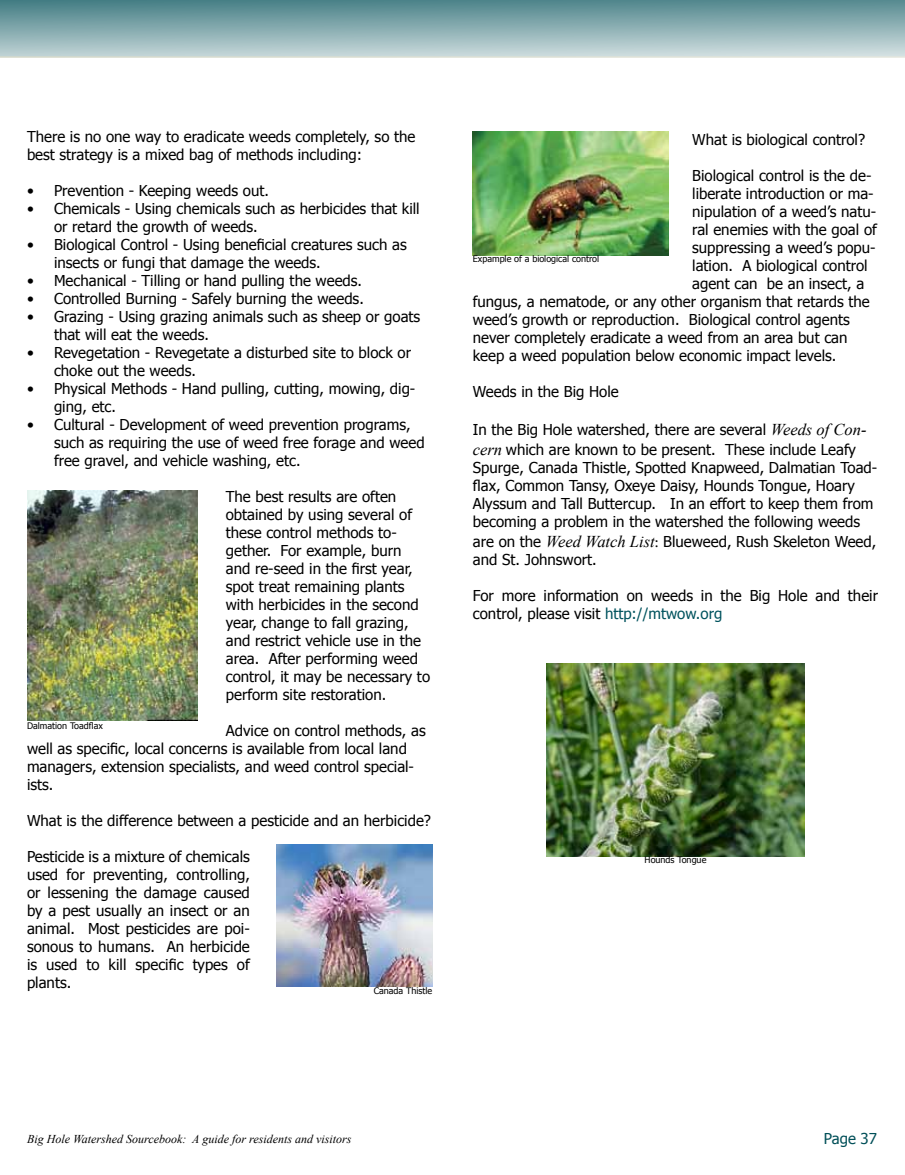
<style>
.page{position:relative;width:905px;height:1175px;background:#fff}
.page>*{position:absolute;margin:0;border:0;box-sizing:border-box;transform-origin:0 0}
.t1{font:15px/18px "Tahoma";color:#000}
.t2{font:15px "Tahoma";color:#004f58}
.t3{font:italic 12px "Times New Roman";color:#000}
.t4{font:9px "Tahoma";color:#000}
.s1{font-family:"Times New Roman";font-style:italic;font-size:16.5px}
.s2{font-family:"Minion Pro";font-size:16.5px}
.s3{color:#00535e}
</style>
<div class="page">
<svg style="left:0;top:0;width:904px;height:58px;background:#8dafb3"></svg>
<img style="left:27px;top:490px;width:171px;height:230px">
<img style="left:473px;top:132px;width:195px;height:123px">
<img style="left:546px;top:664px;width:258px;height:192px">
<img style="left:277px;top:844px;width:156px;height:142px">
<p class="t1" style="left:27px;top:126px;width:390px">There is no one way to eradicate weeds completely, so the best strategy is a mixed bag of methods including:</p>
<p class="t1" style="left:27px;top:180px;width:243px">• Prevention - Keeping weeds out.</p>
<p class="t1" style="left:54px;top:198px;width:367px;text-indent:-27px">• Chemicals - Using chemicals such as herbicides that kill or retard the growth of weeds.</p>
<p class="t1" style="left:54px;top:234px;width:354px;text-indent:-27px">• Biological Control - Using beneficial creatures such as insects or fungi that damage the weeds.</p>
<p class="t1" style="left:27px;top:270px;width:336px">• Mechanical - Tilling or hand pulling the weeds.</p>
<p class="t1" style="left:27px;top:288px;width:338px">• Controlled Burning - Safely burning the weeds.</p>
<p class="t1" style="left:54px;top:306px;width:368px;text-indent:-27px">• Grazing - Using grazing animals such as sheep or goats that will eat the weeds.</p>
<p class="t1" style="left:54px;top:342px;width:358px;text-indent:-27px">• Revegetation - Revegetate a disturbed site to block or choke out the weeds.</p>
<p class="t1" style="left:54px;top:378px;width:363px;text-indent:-27px">• Physical Methods - Hand pulling, cutting, mowing, dig&shy;ging, etc.</p>
<p class="t1" style="left:54px;top:414px;width:372px;text-indent:-27px">• Cultural - Development of weed prevention programs, such as requiring the use of weed free forage and weed free gravel, and vehicle washing, etc.</p>
<p class="t1" style="left:226px;top:486px;width:206px">The best results are often obtained by using several of these control methods to&shy;gether. For example, burn<br>and re-seed in the first year, spot treat remaining plants with herbicides in the second year, change to fall grazing, and restrict vehicle use in the area. After performing weed control, it may be necessary to perform site restoration.</p>
<p class="t1" style="left:27px;top:720px;width:400px;text-indent:199px">Advice on control methods, as well as specific, local concerns is available from local land managers, extension specialists, and weed control special&shy;ists.</p>
<p class="t1" style="left:27px;top:810px;width:405px">What is the difference between a pesticide and an herbicide?</p>
<p class="t1" style="left:27px;top:846px;width:224px;text-align:justify">Pesticide is a mixture of chemicals used for preventing, controlling, or lessening the damage caused by a pest usually an insect or an animal. Most pesticides are poi&shy;sonous to humans. An herbicide is used to kill specific types of plants.</p>
<p class="t4" style="left:27px;top:719px;width:77px">Dalmation Toadflax</p>
<p class="t4" style="left:373px;top:984px;width:60px">Canada Thistle</p>
<p class="t1" style="left:692px;top:130px;width:174px">What is biological control?</p>
<p class="t1" style="left:692px;top:166px;width:181px">Biological control is the de-</p>
<p class="t1" style="left:692px;top:184px;width:183px">liberate introduction or ma-</p>
<p class="t1" style="left:692px;top:202px;width:185px">nipulation of a weed’s natu-</p>
<p class="t1" style="left:692px;top:220px;width:186px">ral enemies with the goal of</p>
<p class="t1" style="left:692px;top:238px;width:185px">suppressing a weed’s popu-</p>
<p class="t1" style="left:692px;top:256px;width:177px">lation. A biological control</p>
<p class="t1" style="left:692px;top:274px;width:173px">agent can be an insect, a</p>
<p class="t1" style="left:473px;top:292px;width:398px">fungus, a nematode, or any other organism that retards the</p>
<p class="t1" style="left:473px;top:310px;width:378px">weed’s growth or reproduction. Biological control agents</p>
<p class="t1" style="left:473px;top:328px;width:376px">never completely eradicate a weed from an area but can</p>
<p class="t1" style="left:473px;top:346px;width:365px">keep a weed population below economic impact levels.</p>
<p class="t1" style="left:473px;top:382px;width:147px">Weeds in the Big Hole</p>
<p class="t1" style="left:473px;top:419px;width:395px;line-height:19.8px">In the Big Hole watershed, there are several <span class="s1">Weeds of Con&shy;cern</span> which are known to be present. These include Leafy</p>
<p class="t1" style="left:473px;top:458px;width:406px">Spurge, Canada Thistle, Spotted Knapweed, Dalmatian Toad&shy;flax, Common Tansy, Oxeye Daisy, Hounds Tongue, Hoary Alyssum and Tall Buttercup. In an effort to keep them from becoming a problem in the watershed the following weeds</p>
<p class="t1" style="left:473px;top:531px;width:405px">are on the <span class="s1">Weed Watch List</span><span class="s2">:</span> Blueweed, Rush Skeleton Weed, and St. Johnswort.</p>
<p class="t1" style="left:473px;top:585px;width:406px">For more information on weeds in the Big Hole and their control, please visit <span class="s3">http://mtwow.org</span></p>
<p class="t4" style="left:473px;top:253px;width:128px">Expample of a biological control</p>
<p class="t4" style="left:644px;top:854px;width:63px">Hounds Tongue</p>
<p class="t3" style="left:27px;top:1130px;width:326px">Big Hole Watershed Sourcebook: A guide for residents and visitors</p>
<p class="t2" style="left:824px;top:1128px;width:55px">Page 37</p>
</div>
